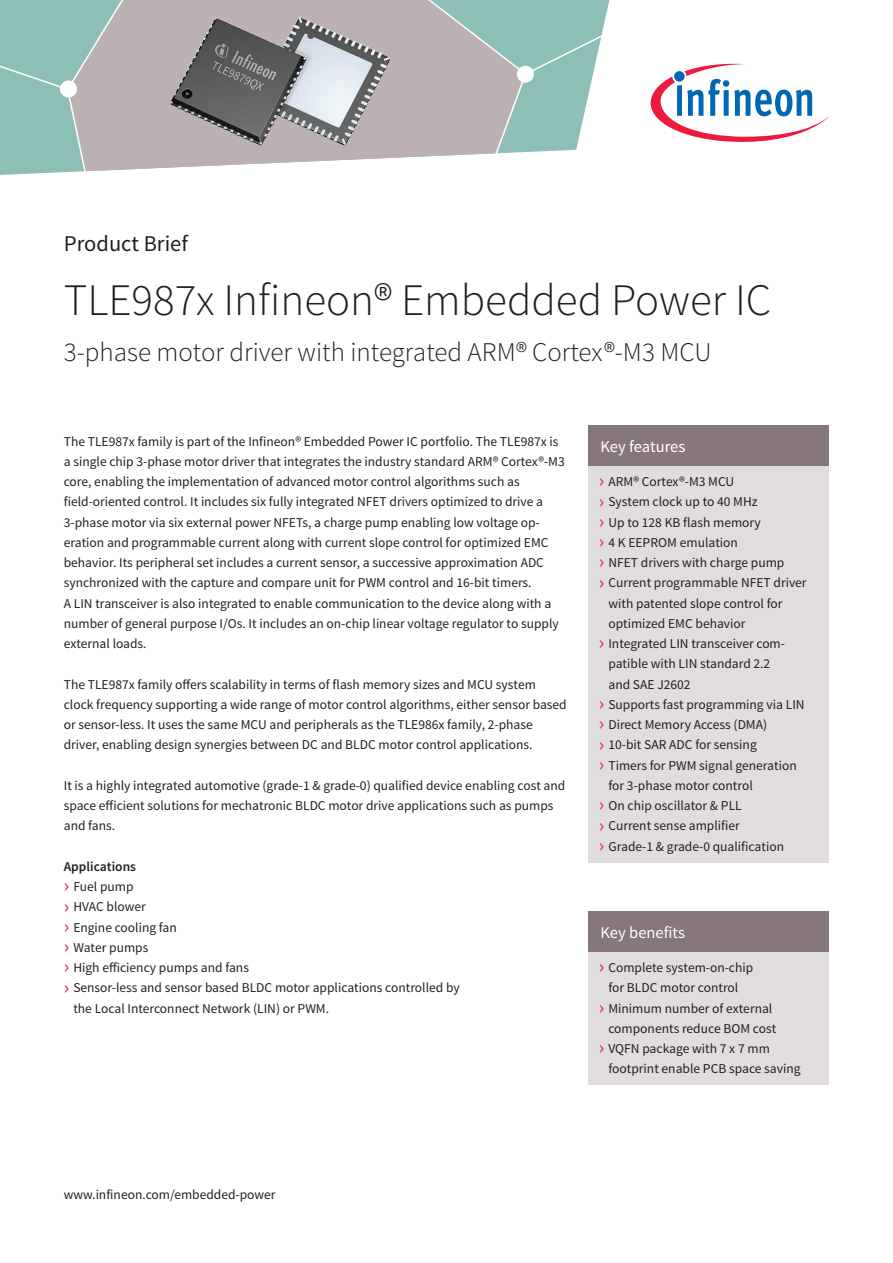
<style>
.page{position:relative;width:893px;height:1263px;background:#fff}
.page>*{position:absolute;margin:0;border:0;box-sizing:border-box;transform-origin:0 0}
.t1{font:300 45px "Source Sans Pro";color:#231f20}
.t2{font:300 27px "Source Sans Pro";color:#231f20}
.t3{font:22.5px "Source Sans Pro";color:#231f20}
.t4{font:16.5px "Source Sans Pro";color:#fff}
.t5{font:13.5px/20.2px "Source Sans Pro";color:#231f20}
.t6{font:600 13.5px "Source Sans Pro";color:#231f20}
.s1{font-size:20.25px;color:#ed1a40}
</style>
<div class="page">
<svg style="left:132px;top:0;width:280px;height:170px;background:#c4bbbd"></svg>
<svg style="left:0;top:0;width:132px;height:174px;background:#a0bcb7"></svg>
<svg style="left:412px;top:0;width:197px;height:157px;background:#adc1bd"></svg>
<img style="left:166px;top:7px;width:234px;height:146px">
<svg style="left:651px;top:63px;width:178px;height:79px"></svg>
<div style="left:588px;top:463px;width:241px;height:399px;background:#e1dcdd"></div>
<div style="left:588px;top:949px;width:241px;height:136px;background:#e1dcdd"></div>
<div style="left:588px;top:425px;width:241px;height:41px;background:#86777c"></div>
<div style="left:588px;top:911px;width:241px;height:41px;background:#86777c"></div>
<h3 class="t3" style="left:64px;top:229px;width:126px">Product Brief</h3>
<h1 class="t1" style="left:64px;top:273px;width:709px">TLE987x Infineon® Embedded Power IC</h1>
<h2 class="t2" style="left:64px;top:335px;width:649px">3-phase motor driver with integrated ARM® Cortex®-M3 MCU</h2>
<p class="t5" style="left:64px;top:431px;width:502px">The TLE987x family is part of the Infineon® Embedded Power IC portfolio. The TLE987x is a single chip 3-phase motor driver that integrates the industry standard ARM® Cortex®-M3 core, enabling the implementation of advanced motor control algorithms such as field-oriented control. It includes six fully integrated NFET drivers optimized to drive a 3-phase motor via six external power NFETs, a charge pump enabling low voltage op&shy;eration and programmable current along with current slope control for optimized EMC behavior. Its peripheral set includes a current sensor, a successive approximation ADC synchronized with the capture and compare unit for PWM control and 16-bit timers.<br>A LIN transceiver is also integrated to enable communication to the device along with a number of general purpose I/Os. It includes an on-chip linear voltage regulator to supply external loads.</p>
<p class="t5" style="left:64px;top:674px;width:504px">The TLE987x family offers scalability in terms of flash memory sizes and MCU system clock frequency supporting a wide range of motor control algorithms, either sensor based or sensor-less. It uses the same MCU and peripherals as the TLE986x family, 2-phase driver, enabling design synergies between DC and BLDC motor control applications.</p>
<p class="t5" style="left:64px;top:775px;width:503px">It is a highly integrated automotive (grade-1 &amp; grade-0) qualified device enabling cost and space efficient solutions for mechatronic BLDC motor drive applications such as pumps and fans.</p>
<p class="t6" style="left:64px;top:858px;width:74px">Applications</p>
<p class="t5" style="left:64px;top:877px;width:71px"><span class="s1">›</span> Fuel pump</p>
<p class="t5" style="left:64px;top:897px;width:83px"><span class="s1">›</span> HVAC blower</p>
<p class="t5" style="left:64px;top:917px;width:115px"><span class="s1">›</span> Engine cooling fan</p>
<p class="t5" style="left:64px;top:937px;width:86px"><span class="s1">›</span> Water pumps</p>
<p class="t5" style="left:64px;top:958px;width:187px"><span class="s1">›</span> High efficiency pumps and fans</p>
<p class="t5" style="left:64px;top:978px;width:397px"><span class="s1">›</span> Sensor-less and sensor based BLDC motor applications controlled by</p>
<p class="t5" style="left:73px;top:998px;width:257px">the Local Interconnect Network (LIN) or PWM.</p>
<p class="t4" style="left:600px;top:436px;width:86px">Key features</p>
<p class="t5" style="left:599px;top:472px;width:137px"><span class="s1">›</span> ARM® Cortex®-M3 MCU</p>
<p class="t5" style="left:599px;top:492px;width:160px"><span class="s1">›</span> System clock up to 40 MHz</p>
<p class="t5" style="left:599px;top:512px;width:163px"><span class="s1">›</span> Up to 128 KB flash memory</p>
<p class="t5" style="left:599px;top:532px;width:141px"><span class="s1">›</span> 4 K EEPROM emulation</p>
<p class="t5" style="left:599px;top:553px;width:187px"><span class="s1">›</span> NFET drivers with charge pump</p>
<p class="t5" style="left:599px;top:573px;width:209px"><span class="s1">›</span> Current programmable NFET driver</p>
<p class="t5" style="left:608px;top:593px;width:176px">with patented slope control for</p>
<p class="t5" style="left:608px;top:613px;width:139px">optimized EMC behavior</p>
<p class="t5" style="left:599px;top:634px;width:188px"><span class="s1">›</span> Integrated LIN transceiver com-</p>
<p class="t5" style="left:608px;top:654px;width:163px">patible with LIN standard 2.2</p>
<p class="t5" style="left:608px;top:674px;width:84px">and SAE J2602</p>
<p class="t5" style="left:599px;top:694px;width:207px"><span class="s1">›</span> Supports fast programming via LIN</p>
<p class="t5" style="left:599px;top:715px;width:170px"><span class="s1">›</span> Direct Memory Access (DMA)</p>
<p class="t5" style="left:599px;top:735px;width:159px"><span class="s1">›</span> 10-bit SAR ADC for sensing</p>
<p class="t5" style="left:599px;top:755px;width:199px"><span class="s1">›</span> Timers for PWM signal generation</p>
<p class="t5" style="left:608px;top:775px;width:146px">for 3-phase motor control</p>
<p class="t5" style="left:599px;top:796px;width:144px"><span class="s1">›</span> On chip oscillator &amp; PLL</p>
<p class="t5" style="left:599px;top:816px;width:142px"><span class="s1">›</span> Current sense amplifier</p>
<p class="t5" style="left:599px;top:836px;width:187px"><span class="s1">›</span> Grade-1 &amp; grade-0 qualification</p>
<p class="t4" style="left:600px;top:922px;width:86px">Key benefits</p>
<p class="t5" style="left:599px;top:958px;width:156px"><span class="s1">›</span> Complete system-on-chip</p>
<p class="t5" style="left:608px;top:978px;width:131px">for BLDC motor control</p>
<p class="t5" style="left:599px;top:998px;width:175px"><span class="s1">›</span> Minimum number of external</p>
<p class="t5" style="left:608px;top:1018px;width:169px">components reduce BOM cost</p>
<p class="t5" style="left:599px;top:1039px;width:172px"><span class="s1">›</span> VQFN package with 7 x 7 mm</p>
<p class="t5" style="left:608px;top:1059px;width:194px">footprint enable PCB space saving</p>
<p class="t5" style="left:64px;top:1185px;width:213px">www.infineon.com/embedded-power</p>
</div>
